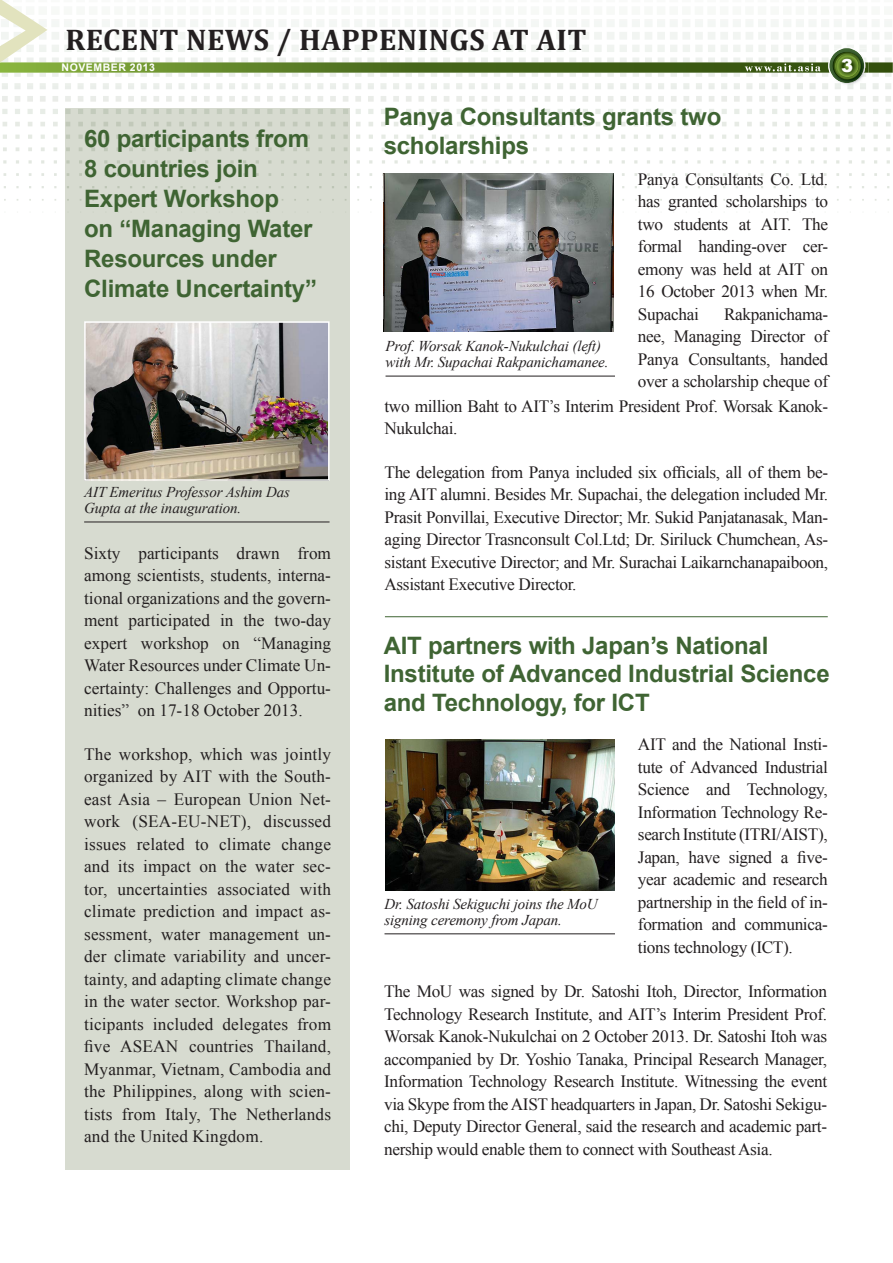
<style>
.page{position:relative;width:893px;height:1263px;background:#fff}
.page>*{position:absolute;margin:0;border:0;box-sizing:border-box;transform-origin:0 0}
.t1{font:700 30px "Cambria";letter-spacing:.015em;color:#231f20}
.t2{font:700 24px/30px "Arial";letter-spacing:-.01em;color:#3f6433}
.t3{font:900 18px "Arial";color:#fff}
.t4{font:17.25px/22.5px "Times New Roman";letter-spacing:-.02em;color:#231f20;text-align:justify}
.t5{font:italic 15px/16.5px "Times New Roman";letter-spacing:-.01em;color:#231f20}
.t6{font:700 10.5px "Arial";letter-spacing:.05em;color:#fff}
</style>
<div class="page">
<svg style="left:4px;top:186px;width:885px;height:15px"></svg>
<img style="left:835px;top:84px;width:31px;height:3px">
<svg style="left:0;top:0;width:893px;height:84px"></svg>
<div style="left:65px;top:108px;width:285px;height:1061px;background:#d7dbd0"></div>
<hr style="left:385px;top:616px;width:443px;height:1px;background:#3f6433">
<hr style="left:384px;top:933px;width:231px;height:1px;background:#231f20">
<hr style="left:386px;top:376px;width:229px;height:1px;background:#231f20">
<hr style="left:84px;top:522px;width:246px;height:1px;background:#231f20">
<img style="left:383px;top:173px;width:230px;height:158px">
<img style="left:87px;top:324px;width:240px;height:154px">
<div style="left:84px;top:321px;width:246px;height:160px;border:2px solid #fff"></div>
<img style="left:385px;top:739px;width:229px;height:152px">
<p class="t1" style="left:65px;top:19px;width:523px">RECENT NEWS / HAPPENINGS AT AIT</p>
<p class="t6" style="left:62px;top:61px;width:95px">NOVEMBER 2013</p>
<p class="t3" style="left:841px;top:52px;width:14px">3</p>
<p class="t2" style="left:84px;top:125px;width:234px">60 participants from<br>8 countries join<br>Expert Workshop<br>on “Managing Water<br>Resources under<br>Climate Uncertainty”</p>
<p class="t5" style="left:84px;top:483px;width:207px">AIT Emeritus Professor Ashim Das<br>Gupta at the inauguration.</p>
<p class="t4" style="left:84px;top:541px;width:248px">Sixty participants drawn from among scientists, students, interna&shy;tional organizations and the govern&shy;ment participated in the two-day expert workshop on “Managing Water Resources under Climate Un&shy;certainty: Challenges and Opportu&shy;nities” on 17-18 October 2013.</p>
<p class="t4" style="left:84px;top:743px;width:248px">The workshop, which was jointly organized by AIT with the South&shy;east Asia – European Union Net&shy;work (SEA-EU-NET), discussed issues related to climate change and its impact on the water sec&shy;tor, uncertainties associated with climate prediction and impact as&shy;sessment, water management un&shy;der climate variability and uncer&shy;tainty, and adapting climate change in the water sector. Workshop par&shy;ticipants included delegates from five ASEAN countries Thailand, Myanmar, Vietnam, Cambodia and the Philippines, along with scien&shy;tists from Italy, The Netherlands and the United Kingdom.</p>
<p class="t2" style="left:384px;top:104px;width:339px;line-height:28.5px">Panya Consultants grants two scholarships</p>
<p class="t4" style="left:638px;top:167px;width:192px">Panya Consultants Co. Ltd. has granted scholarships to two students at AIT. The formal handing-over cer&shy;emony was held at AIT on 16 October 2013 when Mr.<br>Supachai</p>
<p class="t4" style="left:638px;top:302px;width:192px;text-indent:86px">Rakpanichama&shy;nee, Managing Director of Panya Consultants, handed over a scholarship cheque of</p>
<p class="t5" style="left:386px;top:337px;width:224px">Prof. Worsak Kanok-Nukulchai (left) with Mr. Supachai Rakpanichamanee.</p>
<p class="t4" style="left:384px;top:394px;width:445px">two million Baht to AIT’s Interim President Prof. Worsak Kanok-<br>Nukulchai.</p>
<p class="t4" style="left:384px;top:460px;width:445px">The delegation from Panya included six officials, all of them be&shy;ing AIT alumni. Besides Mr. Supachai, the delegation included Mr.<br>Prasit Ponvillai, Executive Director; Mr. Sukid Panjatanasak, Man&shy;aging Director Trasnconsult Col.Ltd; Dr. Siriluck Chumchean, As&shy;sistant Executive Director; and Mr. Surachai Laikarnchanapaiboon, Assistant Executive Director.</p>
<p class="t2" style="left:384px;top:632px;width:447px;line-height:28.5px">AIT partners with Japan’s National<br>Institute of Advanced Industrial Science and Technology, for ICT</p>
<p class="t5" style="left:384px;top:895px;width:215px">Dr. Satoshi Sekiguchi joins the MoU signing ceremony from Japan.</p>
<p class="t4" style="left:638px;top:733px;width:191px">AIT and the National Insti&shy;tute of Advanced Industrial Science and Technology, Information Technology Re&shy;search Institute (ITRI/AIST), Japan, have signed a five&shy;year academic and research partnership in the field of in&shy;formation and communica&shy;tions technology (ICT).</p>
<p class="t4" style="left:384px;top:980px;width:444px">The MoU was signed by Dr. Satoshi Itoh, Director, Information Technology Research Institute, and AIT’s Interim President Prof.<br>Worsak Kanok-Nukulchai on 2 October 2013. Dr. Satoshi Itoh was accompanied by Dr. Yoshio Tanaka, Principal Research Manager, Information Technology Research Institute. Witnessing the event via Skype from the AIST headquarters in Japan, Dr. Satoshi Sekigu&shy;chi, Deputy Director General, said the research and academic part&shy;nership would enable them to connect with Southeast Asia.</p>
</div>
